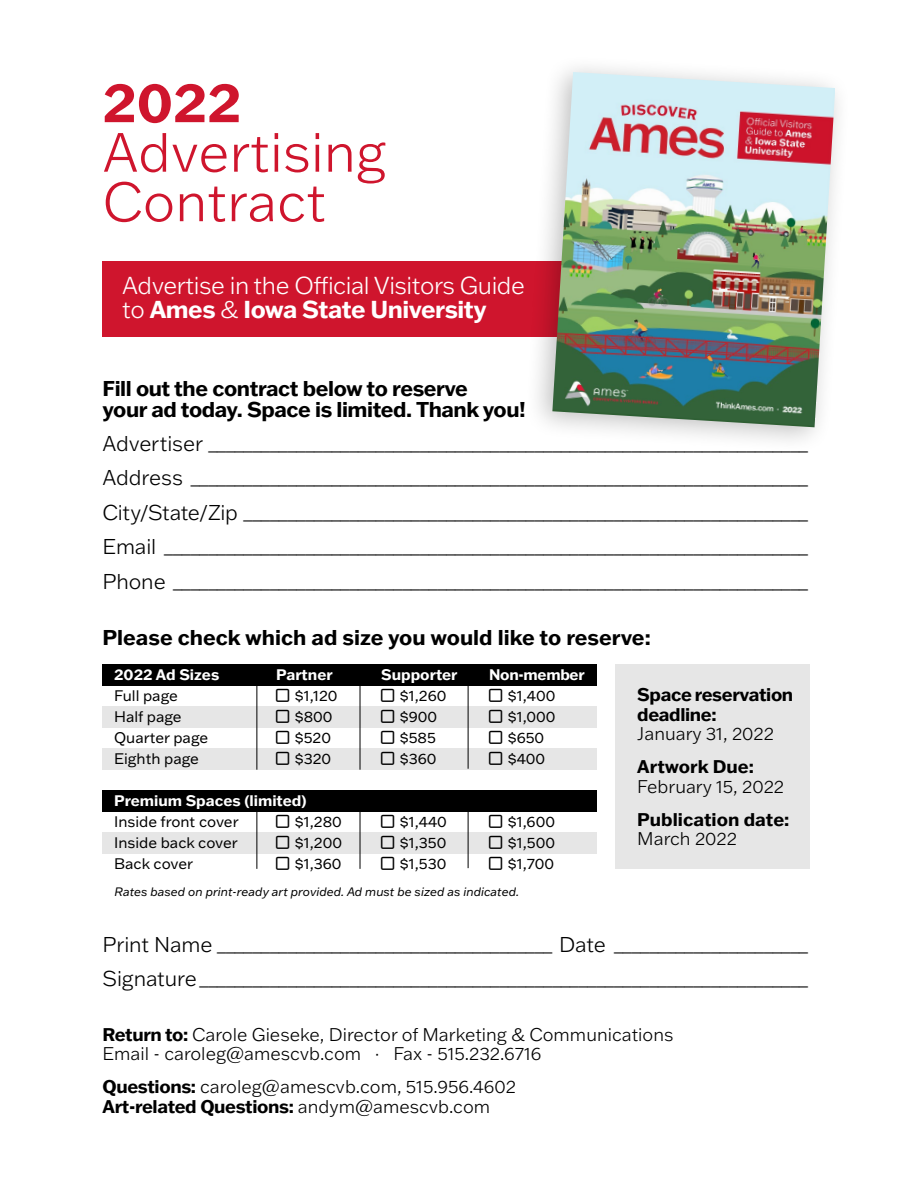
<style>
.page{position:relative;width:918px;height:1188px;background:#fff}
.page>*{position:absolute;margin:0;border:0;box-sizing:border-box;transform-origin:0 0}
.t1{font:300 54px/49.5px "Franklin Gothic ATF";color:#cf152d}
.t2{font:700 54px "Franklin Gothic ATF";color:#cf152d}
.t3{font:300 24px/24px "Franklin Gothic ATF";letter-spacing:-.02em;color:#fff}
.t4{font:300 21px/34.5px "Franklin Gothic ATF";letter-spacing:-.01em;color:#000;text-align:justify}
.t5{font:700 21px/21px "Franklin Gothic ATF";letter-spacing:-.02em;color:#000}
.t6{font:700 21px "Franklin Gothic ATF";color:#000}
.t7{font:300 18px/19.5px "Franklin Gothic ATF";color:#000}
.t8{font:700 18px "Franklin Gothic ATF";color:#000}
.t9{font:700 18px/19.5px "Franklin Gothic ATF";letter-spacing:-.02em;color:#000}
.t10{font:15px "Franklin Gothic ATF";color:#000}
.t11{font:700 15px "Franklin Gothic ATF";color:#fff}
.t12{font:700 15px "Franklin Gothic ATF";letter-spacing:-.02em;color:#fff}
.t13{font:italic 12px "Franklin Gothic ATF";color:#000}
.s1{font-weight:700}
</style>
<div class="page">
<div style="left:103px;top:261px;width:647px;height:76px;background:#cf152d"></div>
<div style="left:524px;top:54px;width:328px;height:400px;background:#000;opacity:.25"></div>
<img style="left:552px;top:72px;width:283px;height:355px">
<div style="left:103px;top:664px;width:494px;height:21px;background:#000"></div>
<div style="left:103px;top:791px;width:494px;height:21px;background:#000"></div>
<div style="left:103px;top:706px;width:494px;height:22px;background:#e6e6e6"></div>
<div style="left:103px;top:833px;width:494px;height:21px;background:#e6e6e6"></div>
<div style="left:103px;top:749px;width:494px;height:21px;background:#e6e6e6"></div>
<hr style="left:256px;top:664px;width:1px;height:106px;background:#000">
<hr style="left:256px;top:791px;width:1px;height:78px;background:#000">
<hr style="left:360px;top:664px;width:1px;height:106px;background:#000">
<hr style="left:360px;top:791px;width:1px;height:78px;background:#000">
<hr style="left:468px;top:664px;width:1px;height:105px;background:#000">
<hr style="left:468px;top:791px;width:1px;height:77px;background:#000">
<div style="left:616px;top:664px;width:194px;height:205px;background:#e6e6e6"></div>
<h1 class="t2" style="left:103px;top:66px;width:140px">2022</h1>
<h1 class="t1" style="left:103px;top:126px;width:285px">Advertising<br>Contract</h1>
<p class="t3" style="left:122px;top:273px;width:404px">Advertise in the Official Visitors Guide to <span class="s1">Ames</span> &amp; <span class="s1">Iowa State University</span></p>
<p class="t5" style="left:103px;top:377px;width:425px">Fill out the contract below to reserve<br>your ad today. Space is limited. Thank you!</p>
<p class="t4" style="left:103px;top:426px;width:707px">Advertiser ____________________________________________________________________ Address ______________________________________________________________________ City/State/Zip ________________________________________________________________ Email _________________________________________________________________________ Phone ________________________________________________________________________</p>
<p class="t6" style="left:103px;top:623px;width:550px">Please check which ad size you would like to reserve:</p>
<p class="t11" style="left:114px;top:664px;width:107px">2022 Ad Sizes</p>
<p class="t11" style="left:276px;top:664px;width:58px">Partner</p>
<p class="t11" style="left:381px;top:664px;width:78px">Supporter</p>
<p class="t12" style="left:489px;top:664px;width:97px">Non-member</p>
<p class="t10" style="left:114px;top:685px;width:65px">Full page</p>
<p class="t10" style="left:276px;top:685px;width:63px">■ $1,120</p>
<p class="t10" style="left:381px;top:685px;width:67px">■ $1,260</p>
<p class="t10" style="left:489px;top:685px;width:68px">■ $1,400</p>
<p class="t10" style="left:114px;top:706px;width:69px">Half page</p>
<p class="t10" style="left:276px;top:706px;width:58px">■ $800</p>
<p class="t10" style="left:381px;top:706px;width:58px">■ $900</p>
<p class="t10" style="left:489px;top:706px;width:68px">■ $1,000</p>
<p class="t10" style="left:114px;top:727px;width:96px">Quarter page</p>
<p class="t10" style="left:276px;top:727px;width:56px">■ $520</p>
<p class="t10" style="left:381px;top:727px;width:56px">■ $585</p>
<p class="t10" style="left:489px;top:727px;width:57px">■ $650</p>
<p class="t10" style="left:114px;top:748px;width:86px">Eighth page</p>
<p class="t10" style="left:276px;top:748px;width:57px">■ $320</p>
<p class="t10" style="left:381px;top:748px;width:57px">■ $360</p>
<p class="t10" style="left:489px;top:748px;width:58px">■ $400</p>
<p class="t11" style="left:114px;top:790px;width:194px">Premium Spaces (limited)</p>
<p class="t10" style="left:114px;top:811px;width:126px">Inside front cover</p>
<p class="t10" style="left:276px;top:811px;width:67px">■ $1,280</p>
<p class="t10" style="left:381px;top:811px;width:67px">■ $1,440</p>
<p class="t10" style="left:489px;top:811px;width:67px">■ $1,600</p>
<p class="t10" style="left:114px;top:832px;width:125px">Inside back cover</p>
<p class="t10" style="left:276px;top:832px;width:67px">■ $1,200</p>
<p class="t10" style="left:381px;top:832px;width:67px">■ $1,350</p>
<p class="t10" style="left:489px;top:832px;width:67px">■ $1,500</p>
<p class="t10" style="left:114px;top:853px;width:81px">Back cover</p>
<p class="t10" style="left:276px;top:853px;width:67px">■ $1,360</p>
<p class="t10" style="left:381px;top:853px;width:67px">■ $1,530</p>
<p class="t10" style="left:489px;top:853px;width:66px">■ $1,700</p>
<p class="t9" style="left:637px;top:684px;width:158px">Space reservation deadline:</p>
<p class="t7" style="left:637px;top:724px;width:138px">January 31, 2022</p>
<p class="t8" style="left:637px;top:755px;width:118px">Artwork Due:</p>
<p class="t7" style="left:637px;top:776px;width:148px">February 15, 2022</p>
<p class="t8" style="left:637px;top:807px;width:154px">Publication date:</p>
<p class="t7" style="left:637px;top:828px;width:101px">March 2022</p>
<p class="t13" style="left:115px;top:884px;width:406px">Rates based on print-ready art provided. Ad must be sized as indicated.</p>
<p class="t4" style="left:103px;top:927px;width:707px">Print Name ______________________________________ Date ______________________<br>Signature_____________________________________________________________________</p>
<p class="t7" style="left:103px;top:1024px;width:572px"><span class="s1">Return to:</span> Carole Gieseke, Director of Marketing &amp; Communications<br>Email - caroleg@amescvb.com · Fax - 515.232.6716</p>
<p class="t7" style="left:103px;top:1077px;width:415px"><span class="s1">Questions:</span> caroleg@amescvb.com, 515.956.4602<br><span class="s1">Art-related Questions:</span> andym@amescvb.com</p>
</div>
